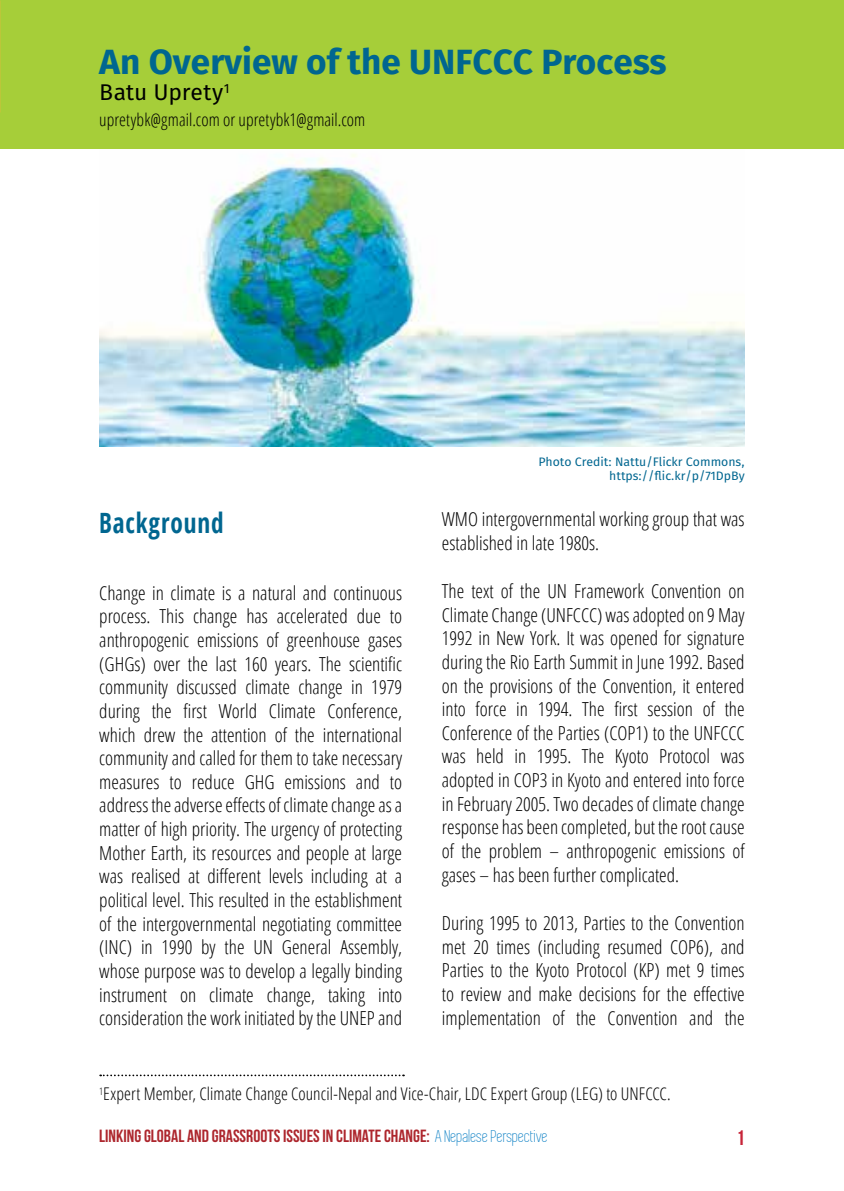
<style>
.page{position:relative;width:844px;height:1191px;background:#fff}
.page>*{position:absolute;margin:0;border:0;box-sizing:border-box;transform-origin:0 0}
.t1{font:700 35px "Fira Sans OT";color:#006690}
.t2{font:700 condensed 28px "Open Sans";letter-spacing:.035em;color:#006690;scale:.9 1}
.t3{font:22.75px "Fira Sans OT";letter-spacing:-.005em;color:#000}
.t4{font:21px "Bebas Neue";color:#c72539}
.t5{font:300 condensed 19.25px/23.6px "Open Sans";color:#000;text-align:justify}
.t6{font:17.68px "Bebas Neue";color:#ad262d}
.t7{font:300 condensed 17.5px "Open Sans";letter-spacing:.005em;color:#000}
.t8{font:12.25px/14px "Fira Sans OT";color:#006690;text-align:right}
.s1{font-family:"Simplifica";color:#1283c6}
</style>
<div class="page">
<img style="left:99px;top:154px;width:645px;height:292px">
<div style="left:0;top:0;width:843px;height:149px;background:#a6ce39"></div>
<svg style="left:100px;top:1074px;width:304px;height:2px"></svg>
<h1 class="t1" style="left:99px;top:37px;width:569px">An Overview of the UNFCCC Process</h1>
<p class="t3" style="left:99px;top:76px;width:132px">Batu Uprety<sup>1</sup></p>
<p class="t7" style="left:99px;top:108px;width:267px">upretybk@gmail.com or upretybk1@gmail.com</p>
<h2 class="t2" style="left:99px;top:503px;width:140px">Background</h2>
<p class="t5" style="left:99px;top:580px;width:304px">Change in climate is a natural and continuous process. This change has accelerated due to anthropogenic emissions of greenhouse gases (GHGs) over the last 160 years. The scientific community discussed climate change in 1979 during the first World Climate Conference, which drew the attention of the international community and called for them to take necessary measures to reduce GHG emissions and to address the adverse effects of climate change as a matter of high priority. The urgency of protecting Mother Earth, its resources and people at large was realised at different levels including at a political level. This resulted in the establishment of the intergovernmental negotiating committee (INC) in 1990 by the UN General Assembly, whose purpose was to develop a legally binding instrument on climate change, taking into consideration the work initiated by the UNEP and</p>
<p class="t8" style="left:538px;top:456px;width:208px">Photo Credit: Nattu/Flickr Commons, https://flic.kr/p/71DpBy</p>
<p class="t5" style="left:441px;top:506px;width:304px">WMO intergovernmental working group that was established in late 1980s.</p>
<p class="t5" style="left:441px;top:578px;width:304px">The text of the UN Framework Convention on Climate Change (UNFCCC) was adopted on 9 May 1992 in New York. It was opened for signature during the Rio Earth Summit in June 1992. Based on the provisions of the Convention, it entered into force in 1994. The first session of the Conference of the Parties (COP1) to the UNFCCC was held in 1995. The Kyoto Protocol was adopted in COP3 in Kyoto and entered into force in February 2005. Two decades of climate change response has been completed, but the root cause of the problem – anthropogenic emissions of gases – has been further complicated.</p>
<p class="t5" style="left:441px;top:910px;width:304px">During 1995 to 2013, Parties to the Convention met 20 times (including resumed COP6), and Parties to the Kyoto Protocol (KP) met 9 times to review and make decisions for the effective implementation of the Convention and the</p>
<p class="t7" style="left:99px;top:1082px;width:573px"><sup>1</sup>Expert Member, Climate Change Council-Nepal and Vice-Chair, LDC Expert Group (LEG) to UNFCCC.</p>
<p class="t6" style="left:99px;top:1126px;width:450px">LINKING GLOBAL AND GRASSROOTS ISSUES IN CLIMATE CHANGE: <span class="s1">A Nepalese Perspective</span></p>
<p class="t4" style="left:736px;top:1126px;width:10px">1</p>
</div>
